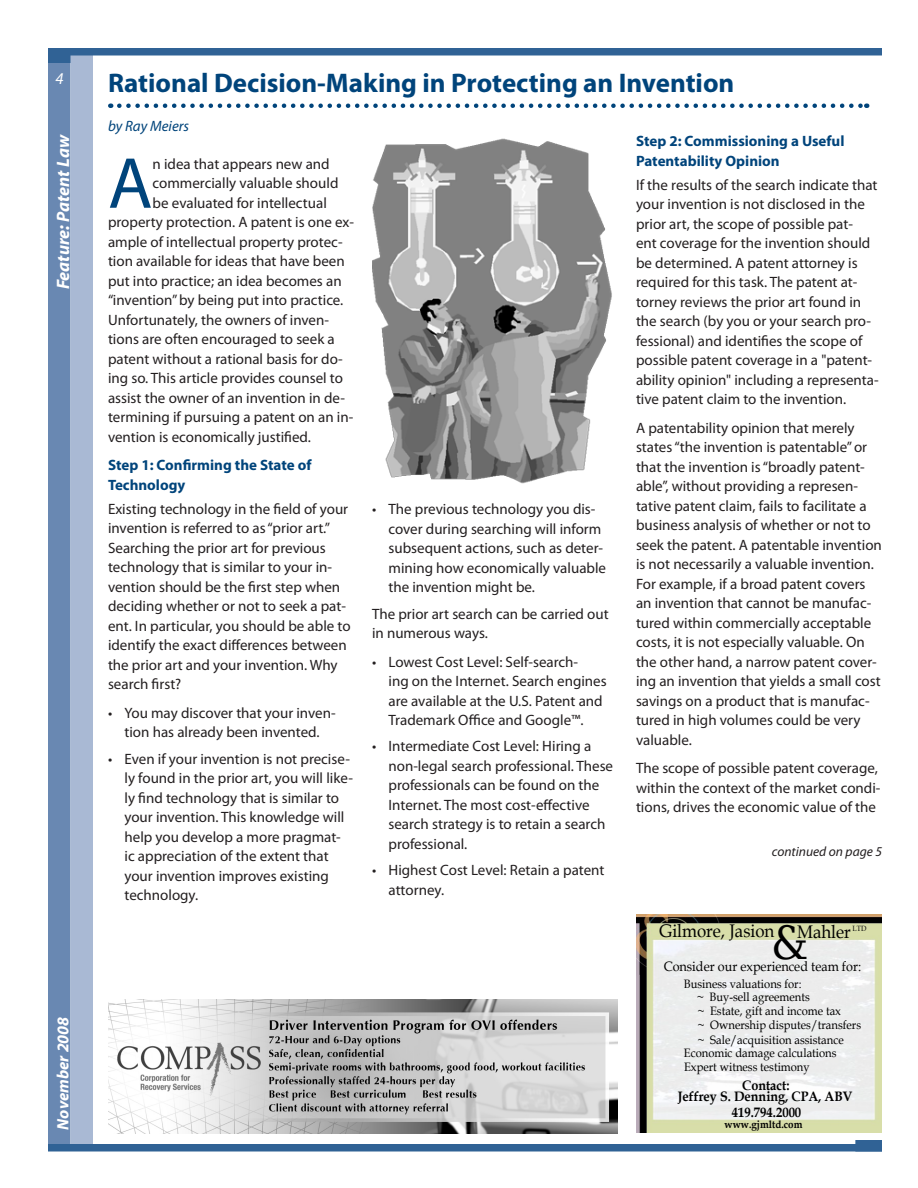
<style>
.page{position:relative;width:918px;height:1188px;background:#fff}
.page>*{position:absolute;margin:0;border:0;box-sizing:border-box;transform-origin:0 0}
.Body{font:72.9px "Myriad Pro";color:#00447b}
.t1{font:45.6px "Bitstream Vera Serif";color:#000;scale:.92 1}
.Headline{font:700 27px "Myriad Pro";color:#00447b}
.t2{font:18.3px "Book Antiqua";color:#000;scale:.92 1}
.t3{font:italic 700 18px "Myriad Pro";color:#fff}
.t4{font:italic 700 16.5px "Myriad Pro";color:#fff}
.Body-2{font:15px/19.5px "Myriad Pro";color:#231f20}
.Body_Hanging_Indent{font:15px/19.5px "Myriad Pro";color:#231f20}
.Subtitles{font:700 15px/19.5px "Myriad Pro";color:#00447b}
.t5{font:italic 15px "Myriad Pro";color:#00447b}
.t6{font:700 13.65px/11.7px "Book Antiqua";color:#000;text-align:center;scale:.92 1}
.t7{font:13.65px "Book Antiqua";color:#000;scale:.92 1}
.Body_Italic_small{font:italic 13.5px "Myriad Pro";color:#231f20}
.t8{font:12.15px "Book Antiqua";color:#000;scale:.92 1}
.t9{font:700 10.65px "Book Antiqua";color:#000;scale:.92 1}
.t10{font:7.65px "Book Antiqua";color:#000;scale:.92 1}
.s1{font-style:inherit}
</style>
<div class="page">
<div style="left:48px;top:62px;width:22px;height:1088px;background:#6988b2"></div>
<div style="left:856px;top:1141px;width:25px;height:10px;background:#306295"></div>
<div style="left:855px;top:1140px;width:27px;height:12px;border:2px solid #306295"></div>
<div style="left:48px;top:48px;width:23px;height:15px;background:#306295"></div>
<div style="left:70px;top:50px;width:23px;height:1100px;background:#a9b9d4"></div>
<div style="left:48px;top:48px;width:834px;height:8px;background:#306295"></div>
<div style="left:48px;top:1144px;width:834px;height:8px;background:#306295"></div>
<svg style="left:119px;top:104px;width:748px;height:4px"></svg>
<img style="left:372px;top:138px;width:240px;height:346px">
<img style="left:108px;top:1000px;width:510px;height:134px">
<img style="left:636px;top:914px;width:246px;height:219px">
<p class="t3" style="left:51px;top:289px;width:157px;rotate:-90deg">Feature: Patent Law</p>
<p class="t4" style="left:52px;top:1130px;width:114px;rotate:-90deg">November 2008</p>
<p class="Headline" style="left:108px;top:66px;width:628px">Rational Decision-Making in Protecting an Invention</p>
<p class="t5" style="left:108px;top:117px;width:83px">by Ray Meiers</p>
<p class="Body" style="left:108px;top:138px;width:46px">A</p>
<p class="Body-2" style="left:153px;top:154px;width:179px">n idea that appears new and</p>
<p class="Body-2" style="left:153px;top:173px;width:187px">commercially valuable should</p>
<p class="Body-2" style="left:153px;top:193px;width:176px">be evaluated for intellectual</p>
<p class="Body-2" style="left:108px;top:212px;width:248px">property protection. A patent is one ex-</p>
<p class="Body-2" style="left:108px;top:232px;width:236px">ample of intellectual property protec-</p>
<p class="Body-2" style="left:108px;top:251px;width:238px">tion available for ideas that have been</p>
<p class="Body-2" style="left:108px;top:271px;width:235px">put into practice; an idea becomes an</p>
<p class="Body-2" style="left:108px;top:290px;width:237px">“invention” by being put into practice.</p>
<p class="Body-2" style="left:108px;top:310px;width:223px">Unfortunately, the owners of inven-</p>
<p class="Body-2" style="left:108px;top:329px;width:228px">tions are often encouraged to seek a</p>
<p class="Body-2" style="left:108px;top:349px;width:236px">patent without a rational basis for do-</p>
<p class="Body-2" style="left:108px;top:368px;width:237px">ing so. This article provides counsel to</p>
<p class="Body-2" style="left:108px;top:388px;width:239px">assist the owner of an invention in de-</p>
<p class="Body-2" style="left:108px;top:407px;width:247px">termining if pursuing a patent on an in-</p>
<p class="Body-2" style="left:108px;top:427px;width:205px">vention is economically justified.</p>
<p class="Subtitles" style="left:108px;top:455px;width:205px">Step 1: Confirming the State of<br>Technology</p>
<p class="Body-2" style="left:108px;top:499px;width:244px">Existing technology in the field of your invention is referred to as “prior art.” Searching the prior art for previous technology that is similar to your in&shy;vention should be the first step when deciding whether or not to seek a pat&shy;ent. In particular, you should be able to identify the exact differences between the prior art and your invention. Why search first?</p>
<p class="Body_Hanging_Indent" style="left:108px;top:703px;width:229px;text-align:center">• You may discover that your inven&shy;tion has already been invented.</p>
<p class="Body_Hanging_Indent" style="left:124px;top:748px;width:230px;text-indent:-16px">• Even if your invention is not precise&shy;ly found in the prior art, you will like&shy;ly find technology that is similar to your invention. This knowledge will help you develop a more pragmat&shy;ic appreciation of the extent that your invention improves existing technology.</p>
<p class="Body_Hanging_Indent" style="left:388px;top:499px;width:219px;text-indent:-16px">• The previous technology you dis&shy;cover during searching will inform subsequent actions, such as deter&shy;mining how economically valuable the invention might be.</p>
<p class="Body-2" style="left:372px;top:604px;width:238px">The prior art search can be carried out in numerous ways.</p>
<p class="Body_Hanging_Indent" style="left:388px;top:652px;width:220px;text-indent:-16px">• Lowest Cost Level: Self-search-<br>ing on the Internet. Search engines are available at the U.S. Patent and Trademark Office and Google™.</p>
<p class="Body_Hanging_Indent" style="left:388px;top:736px;width:226px;text-indent:-16px">• Intermediate Cost Level: Hiring a non-legal search professional. These professionals can be found on the<br>Internet. The most cost-effective search strategy is to retain a search professional.</p>
<p class="Body_Hanging_Indent" style="left:388px;top:860px;width:217px;text-indent:-16px">• Highest Cost Level: Retain a patent attorney.</p>
<p class="Subtitles" style="left:636px;top:131px;width:210px">Step 2: Commissioning a Useful<br>Patentability Opinion</p>
<p class="Body-2" style="left:636px;top:175px;width:244px">If the results of the search indicate that your invention is not disclosed in the prior art, the scope of possible pat-<br>ent coverage for the invention should be determined. A patent attorney is required for this task. The patent at&shy;torney reviews the prior art found in the search (by you or your search pro&shy;fessional) and identifies the scope of possible patent coverage in a "patent&shy;ability opinion" including a representa&shy;tive patent claim to the invention.</p>
<p class="Body-2" style="left:636px;top:418px;width:247px">A patentability opinion that merely states “the invention is patentable” or that the invention is “broadly patent&shy;able”, without providing a represen&shy;tative patent claim, fails to facilitate a business analysis of whether or not to seek the patent. A patentable invention is not necessarily a valuable invention.<br>For example, if a broad patent covers an invention that cannot be manufac&shy;tured within commercially acceptable costs, it is not especially valuable. On the other hand, a narrow patent cover&shy;ing an invention that yields a small cost savings on a product that is manufac&shy;tured in high volumes could be very valuable.</p>
<p class="Body-2" style="left:636px;top:758px;width:246px">The scope of possible patent coverage, within the context of the market condi&shy;tions, drives the economic value of the</p>
<p class="Body_Italic_small" style="left:772px;top:843px;width:112px">continued on page 5</p>
<p class="t2" style="left:660px;top:918px;width:126px">Gilmore, Jasion</p>
<p class="t1" style="left:771px;top:917px;width:42px">&amp;</p>
<p class="t2" style="left:797px;top:919px;width:60px">Mahler</p>
<p class="t10" style="left:853px;top:923px;width:17px">LTD</p>
<p class="t7" style="left:664px;top:957px;width:216px">Consider our experienced team for:</p>
<p class="t8" style="left:684px;top:975px;width:129px">Business valuations for:</p>
<p class="t8" style="left:697px;top:988px;width:124px">~ Buy-sell agreements</p>
<p class="t8" style="left:698px;top:1003px;width:157px">~ Estate, gift and income tax</p>
<p class="t8" style="left:698px;top:1017px;width:179px">~ Ownership disputes/transfers</p>
<p class="t8" style="left:698px;top:1031px;width:160px">~ Sale/acquisition assistance</p>
<p class="t8" style="left:684px;top:1045px;width:167px">Economic damage calculations</p>
<p class="t8" style="left:684px;top:1059px;width:138px">Expert witness testimony</p>
<p class="t6" style="left:678px;top:1079px;width:192px">Contact:<br>Jeffrey S. Denning, CPA, ABV</p>
<p class="t6" style="left:732px;top:1106px;width:77px">419.794.2000</p>
<p class="t9" style="left:725px;top:1117px;width:86px"><span class="s1">w</span>ww.gjmltd.com</p>
</div>
